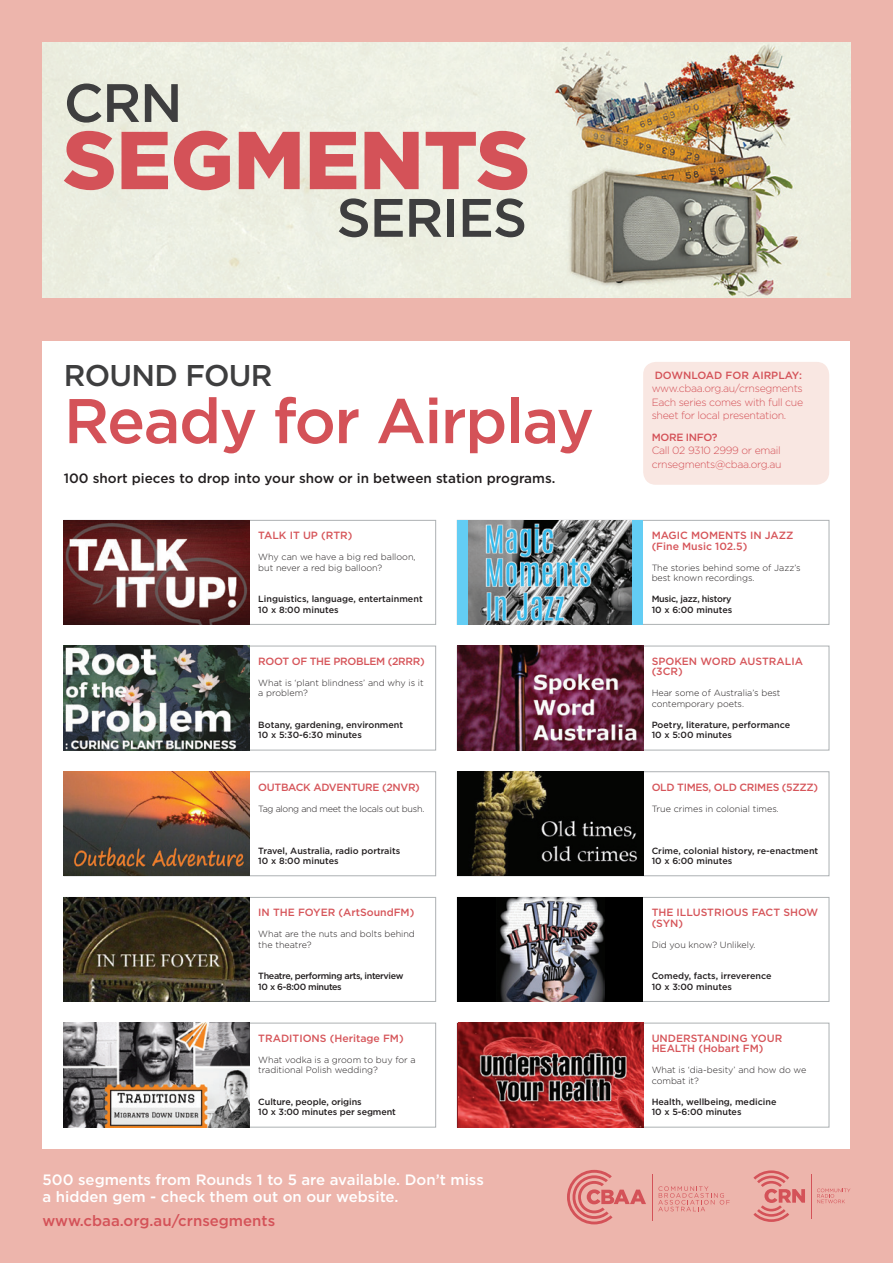
<style>
.page{position:relative;width:893px;height:1263px;background:#edb5ac}
.page>*{position:absolute;margin:0;border:0;box-sizing:border-box;transform-origin:0 0}
.t1{font:500 63px "Gotham";letter-spacing:-.025em;color:#d45258}
.t2{font:500 54px "Gotham";letter-spacing:-.025em;color:#3e3e3f}
.t3{font:500 30px "Gotham";letter-spacing:-.025em;color:#3e3e3f}
.t4{font:500 15px/16.5px "Gotham";color:#fff}
.t5{font:500 15px "Gotham";color:#d45258}
.t6{font:500 13.5px "Gotham";color:#231f20}
.t7{font:500 10.5px/10.5px "Gotham";color:#d6555a}
.t8{font:300 10.5px/13.5px "Gotham";letter-spacing:-.03em;color:#d45258;text-align:justify}
.t9{font:500 10.5px "Gotham";letter-spacing:-.03em;color:#d6555a}
.t10{font:500 10.5px "Gotham";letter-spacing:-.005em;color:#d45258}
.t11{font:500 10.5px "Gotham";letter-spacing:-.03em;color:#d45258}
.t12{font:500 9px/10.5px "Gotham";color:#231f20}
.t13{font:300 9px/10.5px "Gotham";color:#231f20}
.t14{font:500 9px/10.5px "Gotham";letter-spacing:-.04em;color:#231f20}
.t15{font:500 9px/10.5px "Gotham";letter-spacing:-.03em;color:#231f20}
.t16{font:300 9px "Gotham";letter-spacing:-.03em;color:#231f20}
</style>
<div class="page">
<img style="left:43px;top:43px;width:807px;height:254px">
<svg style="left:64px;top:131px;width:463px;height:59px"></svg>
<div style="left:43px;top:341px;width:807px;height:807px;background:#fff"></div>
<div style="left:643px;top:362px;width:186px;height:123px;background:#f9e7e2;border-radius:13px"></div>
<div style="left:64px;top:520px;width:372px;height:105px;border:1px solid #adb1b3"></div>
<div style="left:457px;top:520px;width:372px;height:105px;border:1px solid #adb1b3"></div>
<div style="left:64px;top:646px;width:372px;height:104px;border:1px solid #adb1b3"></div>
<div style="left:457px;top:646px;width:372px;height:104px;border:1px solid #adb1b3"></div>
<div style="left:64px;top:771px;width:372px;height:105px;border:1px solid #adb1b3"></div>
<div style="left:457px;top:771px;width:372px;height:105px;border:1px solid #adb1b3"></div>
<div style="left:64px;top:897px;width:372px;height:105px;border:1px solid #adb1b3"></div>
<div style="left:457px;top:897px;width:372px;height:105px;border:1px solid #adb1b3"></div>
<div style="left:64px;top:1023px;width:372px;height:104px;border:1px solid #adb1b3"></div>
<div style="left:457px;top:1023px;width:372px;height:104px;border:1px solid #adb1b3"></div>
<img style="left:64px;top:520px;width:186px;height:105px">
<div style="left:457px;top:520px;width:186px;height:105px;background:#63cdf4"></div>
<img style="left:469px;top:520px;width:163px;height:105px">
<img style="left:64px;top:646px;width:186px;height:104px">
<img style="left:457px;top:646px;width:186px;height:104px">
<img style="left:64px;top:771px;width:186px;height:105px">
<img style="left:457px;top:771px;width:186px;height:105px">
<img style="left:64px;top:897px;width:186px;height:105px">
<div style="left:457px;top:897px;width:186px;height:105px;background:#000"></div>
<img style="left:499px;top:897px;width:106px;height:105px">
<img style="left:64px;top:1023px;width:186px;height:104px">
<img style="left:458px;top:1023px;width:185px;height:104px">
<svg style="left:817px;top:1188px;width:33px;height:15px"></svg>
<svg style="left:753px;top:1170px;width:52px;height:52px"></svg>
<hr style="left:811px;top:1174px;width:1px;height:45px;background:#d45258">
<svg style="left:567px;top:1170px;width:79px;height:54px"></svg>
<hr style="left:652px;top:1174px;width:1px;height:46px;background:#d45258">
<svg style="left:658px;top:1186px;width:72px;height:25px"></svg>
<h2 class="t2" style="left:64px;top:68px;width:120px">CRN</h2>
<h3 class="t3" style="left:64px;top:356px;width:210px">ROUND FOUR</h3>
<h2 class="t2" style="left:336px;top:182px;width:192px">SERIES</h2>
<h1 class="t1" style="left:64px;top:380px;width:532px">Ready for Airplay</h1>
<h3 class="t6" style="left:64px;top:469px;width:493px">100 short pieces to drop into your show or in between station programs.</h3>
<p class="t7" style="left:258px;top:530px;width:96px">TALK IT UP (RTR)</p>
<p class="t13" style="left:258px;top:551px;width:159px">Why can we have a big red balloon, but never a red big balloon?</p>
<p class="t12" style="left:258px;top:594px;width:166px">Linguistics, language, entertainment<br>10 x 8:00 minutes</p>
<p class="t9" style="left:258px;top:654px;width:168px">ROOT OF THE PROBLEM (2RRR)</p>
<p class="t13" style="left:258px;top:677px;width:167px">What is ‘plant blindness’ and why is it a problem?</p>
<p class="t12" style="left:258px;top:719px;width:146px">Botany, gardening, environment<br>10 x 5:30-6:30 minutes</p>
<p class="t9" style="left:258px;top:780px;width:163px">OUTBACK ADVENTURE (2NVR)</p>
<p class="t16" style="left:258px;top:803px;width:168px">Tag along and meet the locals out bush.</p>
<p class="t12" style="left:258px;top:845px;width:143px">Travel, Australia, radio portraits<br>10 x 8:00 minutes</p>
<p class="t7" style="left:258px;top:907px;width:158px">IN THE FOYER (ArtSoundFM)</p>
<p class="t13" style="left:258px;top:928px;width:158px">What are the nuts and bolts behind the theatre?</p>
<p class="t14" style="left:258px;top:971px;width:147px">Theatre, performing arts, interview<br>10 x 6-8:00 minutes</p>
<p class="t7" style="left:258px;top:1033px;width:147px">TRADITIONS (Heritage FM)</p>
<p class="t13" style="left:258px;top:1054px;width:159px">What vodka is a groom to buy for a traditional Polish wedding?</p>
<p class="t12" style="left:258px;top:1096px;width:139px">Culture, people, origins<br>10 x 3:00 minutes per segment</p>
<h3 class="t4" style="left:43px;top:1171px;width:443px">500 segments from Rounds 1 to 5 are available. Don’t miss a hidden gem - check them out on our website.</h3>
<h3 class="t5" style="left:43px;top:1211px;width:234px">www.cbaa.org.au/crnsegments</h3>
<p class="t10" style="left:655px;top:368px;width:149px">DOWNLOAD FOR AIRPLAY:</p>
<p class="t8" style="left:652px;top:382px;width:153px">www.cbaa.org.au/crnsegments Each series comes with full cue sheet for local presentation.</p>
<p class="t11" style="left:652px;top:430px;width:67px">MORE INFO?</p>
<p class="t8" style="left:652px;top:444px;width:131px">Call 02 9310 2999 or email crnsegments@cbaa.org.au</p>
<p class="t7" style="left:652px;top:530px;width:143px">MAGIC MOMENTS IN JAZZ (Fine Music 102.5)</p>
<p class="t13" style="left:652px;top:562px;width:150px">The stories behind some of Jazz’s best known recordings.</p>
<p class="t15" style="left:652px;top:594px;width:82px">Music, jazz, history<br>10 x 6:00 minutes</p>
<p class="t7" style="left:652px;top:656px;width:153px">SPOKEN WORD AUSTRALIA (3CR)</p>
<p class="t13" style="left:652px;top:688px;width:130px">Hear some of Australia’s best contemporary poets.</p>
<p class="t12" style="left:652px;top:719px;width:140px">Poetry, literature, performance<br>10 x 5:00 minutes</p>
<p class="t9" style="left:652px;top:780px;width:168px">OLD TIMES, OLD CRIMES (5ZZZ)</p>
<p class="t13" style="left:652px;top:803px;width:129px">True crimes in colonial times.</p>
<p class="t12" style="left:652px;top:845px;width:168px">Crime, colonial history, re-enactment<br>10 x 6:00 minutes</p>
<p class="t7" style="left:652px;top:907px;width:168px">THE ILLUSTRIOUS FACT SHOW (SYN)</p>
<p class="t13" style="left:652px;top:939px;width:105px">Did you know? Unlikely.</p>
<p class="t12" style="left:652px;top:971px;width:121px">Comedy, facts, irreverence<br>10 x 3:00 minutes</p>
<p class="t7" style="left:652px;top:1033px;width:132px">UNDERSTANDING YOUR<br>HEALTH (Hobart FM)</p>
<p class="t13" style="left:652px;top:1065px;width:156px">What is ‘dia-besity’ and how do we combat it?</p>
<p class="t12" style="left:652px;top:1096px;width:126px">Health, wellbeing, medicine<br>10 x 5-6:00 minutes</p>
</div>
